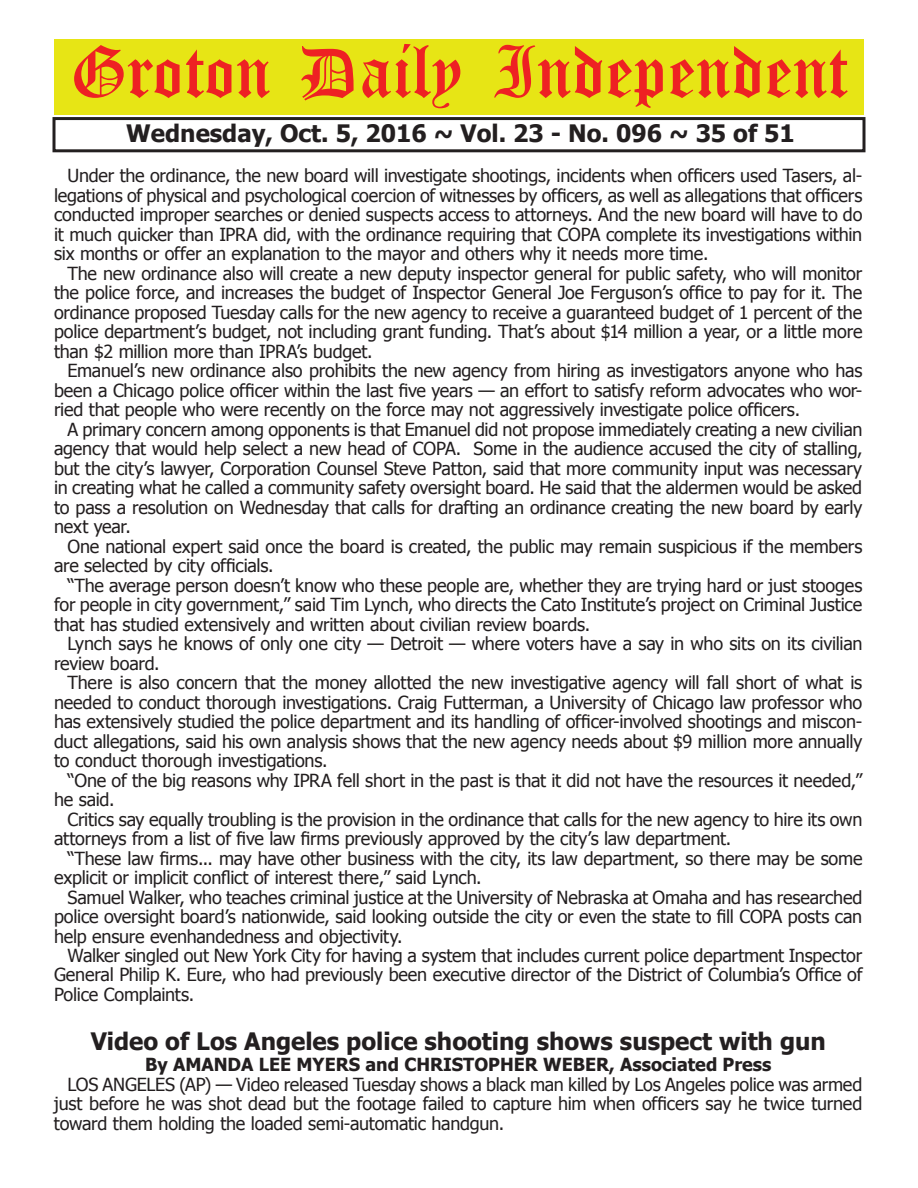
<style>
.page{position:relative;width:918px;height:1188px;background:#fff}
.page>*{position:absolute;margin:0;border:0;box-sizing:border-box;transform-origin:0 0}
.t1{font:54px "Old English Five";color:#ee2123}
.t2{font:700 24px "Tahoma";color:#231f20}
.t3{font:18px/19.5px "Tahoma";letter-spacing:-.01em;color:#231f20;text-align:justify}
.t4{font:700 18px "Tahoma";color:#231f20}
</style>
<div class="page">
<div style="left:52px;top:117px;width:814px;height:35px;border:3px solid #231f20"></div>
<div style="left:54px;top:40px;width:810px;height:75px;background:#e7e515"></div>
<h1 class="t1" style="left:70px;top:47px;width:779px">Groton Daily Independent</h1>
<h2 class="t2" style="left:126px;top:116px;width:670px">Wednesday, Oct. 5, 2016 ~ Vol. 23 - No. 096 ~ 35 of 51</h2>
<p class="t3" style="left:54px;top:165px;width:810px;text-indent:14px">Under the ordinance, the new board will investigate shootings, incidents when officers used Tasers, al&shy;legations of physical and psychological coercion of witnesses by officers, as well as allegations that officers conducted improper searches or denied suspects access to attorneys. And the new board will have to do it much quicker than IPRA did, with the ordinance requiring that COPA complete its investigations within six months or offer an explanation to the mayor and others why it needs more time.</p>
<p class="t3" style="left:54px;top:263px;width:810px;text-indent:14px">The new ordinance also will create a new deputy inspector general for public safety, who will monitor the police force, and increases the budget of Inspector General Joe Ferguson’s office to pay for it. The ordinance proposed Tuesday calls for the new agency to receive a guaranteed budget of 1 percent of the police department’s budget, not including grant funding. That’s about $14 million a year, or a little more than $2 million more than IPRA’s budget.</p>
<p class="t3" style="left:54px;top:360px;width:810px;text-indent:14px">Emanuel’s new ordinance also prohibits the new agency from hiring as investigators anyone who has been a Chicago police officer within the last five years — an effort to satisfy reform advocates who wor&shy;ried that people who were recently on the force may not aggressively investigate police officers.</p>
<p class="t3" style="left:54px;top:419px;width:810px;text-indent:14px">A primary concern among opponents is that Emanuel did not propose immediately creating a new civilian agency that would help select a new head of COPA. Some in the audience accused the city of stalling, but the city’s lawyer, Corporation Counsel Steve Patton, said that more community input was necessary in creating what he called a community safety oversight board. He said that the aldermen would be asked to pass a resolution on Wednesday that calls for drafting an ordinance creating the new board by early next year.</p>
<p class="t3" style="left:54px;top:536px;width:810px;text-indent:14px">One national expert said once the board is created, the public may remain suspicious if the members are selected by city officials.</p>
<p class="t3" style="left:54px;top:575px;width:810px;text-indent:14px">“The average person doesn’t know who these people are, whether they are trying hard or just stooges for people in city government,” said Tim Lynch, who directs the Cato Institute’s project on Criminal Justice that has studied extensively and written about civilian review boards.</p>
<p class="t3" style="left:54px;top:633px;width:810px;text-indent:14px">Lynch says he knows of only one city — Detroit — where voters have a say in who sits on its civilian review board.</p>
<p class="t3" style="left:54px;top:672px;width:810px;text-indent:14px">There is also concern that the money allotted the new investigative agency will fall short of what is needed to conduct thorough investigations. Craig Futterman, a University of Chicago law professor who has extensively studied the police department and its handling of officer-involved shootings and miscon&shy;duct allegations, said his own analysis shows that the new agency needs about $9 million more annually to conduct thorough investigations.</p>
<p class="t3" style="left:54px;top:769px;width:810px;text-indent:14px">“One of the big reasons why IPRA fell short in the past is that it did not have the resources it needed,” he said.</p>
<p class="t3" style="left:54px;top:808px;width:810px;text-indent:14px">Critics say equally troubling is the provision in the ordinance that calls for the new agency to hire its own attorneys from a list of five law firms previously approved by the city’s law department.</p>
<p class="t3" style="left:54px;top:847px;width:810px;text-indent:14px">“These law firms... may have other business with the city, its law department, so there may be some explicit or implicit conflict of interest there,” said Lynch.</p>
<p class="t3" style="left:54px;top:886px;width:810px;text-indent:14px">Samuel Walker, who teaches criminal justice at the University of Nebraska at Omaha and has researched police oversight board’s nationwide, said looking outside the city or even the state to fill COPA posts can help ensure evenhandedness and objectivity.</p>
<p class="t3" style="left:54px;top:945px;width:810px;text-indent:14px">Walker singled out New York City for having a system that includes current police department Inspector General Philip K. Eure, who had previously been executive director of the District of Columbia’s Office of Police Complaints.</p>
<h2 class="t2" style="left:91px;top:1024px;width:737px">Video of Los Angeles police shooting shows suspect with gun</h2>
<p class="t4" style="left:145px;top:1052px;width:628px">By AMANDA LEE MYERS and CHRISTOPHER WEBER, Associated Press</p>
<p class="t3" style="left:54px;top:1074px;width:810px;text-indent:14px">LOS ANGELES (AP) — Video released Tuesday shows a black man killed by Los Angeles police was armed just before he was shot dead but the footage failed to capture him when officers say he twice turned toward them holding the loaded semi-automatic handgun.</p>
</div>
